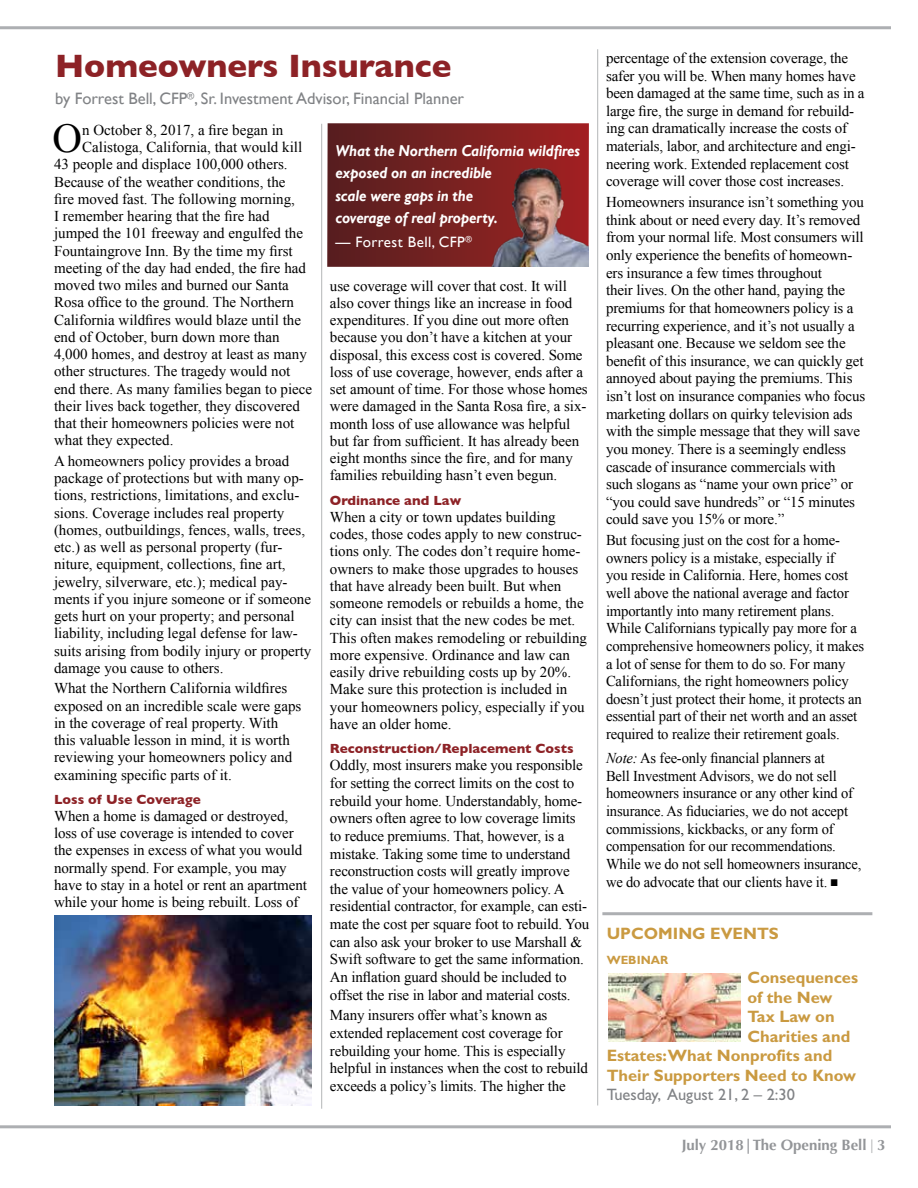
<style>
.page{position:relative;width:918px;height:1188px;background:#fff}
.page>*{position:absolute;margin:0;border:0;box-sizing:border-box;transform-origin:0 0}
.t1{font:41.1px "Times New Roman";color:#000}
.t2{font:700 33px "Gill Sans";color:#8d2226}
.t3{font:700 16.5px "Gill Sans Std";color:#ca9a41}
.t4{font:16.5px "Gill Sans";color:#808285}
.t5{font:16.5px "Gill Sans Std";color:#808285}
.t6{font:italic 700 15.75px/22.5px "Gill Sans";letter-spacing:-.01em;color:#fff;scale:.93 1}
.t7{font:15px/17.2px "Times New Roman";letter-spacing:-.01em;color:#000}
.t8{font:700 15px "Optima LT Std";color:#939598}
.t9{font:15px "Gill Sans";letter-spacing:.03em;color:#fff}
.t10{font:700 13.5px "Gill Sans";color:#8d2226}
.t11{font:700 12px "Gill Sans Std";color:#ca9a41}
.s1{font-style:italic}
.s2{font-family:"Times New Roman";font-weight:400}
</style>
<div class="page">
<hr style="left:0;top:1125px;width:891px;height:3px;background:#adafb2">
<hr style="left:0;top:26px;width:891px;height:3px;background:#adafb2">
<hr style="left:321px;top:124px;width:1px;height:985px;background:#bcbec0">
<hr style="left:597px;top:49px;width:1px;height:1056px;background:#bcbec0">
<hr style="left:602px;top:912px;width:270px;height:3px;background:#adafb2">
<div style="left:327px;top:123px;width:262px;height:144px;background:linear-gradient(to right,#552020,#a12122)"></div>
<img style="left:487px;top:167px;width:102px;height:100px">
<img style="left:609px;top:974px;width:132px;height:68px">
<img style="left:54px;top:915px;width:258px;height:191px">
<h2 class="t2" style="left:55px;top:39px;width:398px">Homeowners Insurance</h2>
<p class="t4" style="left:55px;top:89px;width:411px">by Forrest Bell, CFP<sup>®</sup>, Sr. Investment Advisor, Financial Planner</p>
<h1 class="t1" style="left:53px;top:111px;width:31px">O</h1>
<p class="t7" style="left:82px;top:121px;width:203px">n October 8, 2017, a fire began in</p>
<p class="t7" style="left:82px;top:138px;width:222px">Calistoga, California, that would kill</p>
<p class="t7" style="left:54px;top:155px;width:235px">43 people and displace 100,000 others.</p>
<p class="t7" style="left:54px;top:173px;width:233px">Because of the weather conditions, the</p>
<p class="t7" style="left:54px;top:190px;width:242px">fire moved fast. The following morning,</p>
<p class="t7" style="left:54px;top:207px;width:217px">I remember hearing that the fire had</p>
<p class="t7" style="left:54px;top:224px;width:251px">jumped the 101 freeway and engulfed the</p>
<p class="t7" style="left:54px;top:242px;width:240px">Fountaingrove Inn. By the time my first</p>
<p class="t7" style="left:54px;top:259px;width:254px">meeting of the day had ended, the fire had</p>
<p class="t7" style="left:54px;top:276px;width:236px">moved two miles and burned our Santa</p>
<p class="t7" style="left:54px;top:293px;width:242px">Rosa office to the ground. The Northern</p>
<p class="t7" style="left:54px;top:311px;width:249px">California wildfires would blaze until the</p>
<p class="t7" style="left:54px;top:328px;width:227px">end of October, burn down more than</p>
<p class="t7" style="left:54px;top:345px;width:254px">4,000 homes, and destroy at least as many</p>
<p class="t7" style="left:54px;top:362px;width:238px">other structures. The tragedy would not</p>
<p class="t7" style="left:54px;top:380px;width:260px">end there. As many families began to piece</p>
<p class="t7" style="left:54px;top:397px;width:247px">their lives back together, they discovered</p>
<p class="t7" style="left:54px;top:414px;width:242px">that their homeowners policies were not</p>
<p class="t7" style="left:54px;top:431px;width:121px">what they expected.</p>
<p class="t7" style="left:54px;top:452px;width:259px">A homeowners policy provides a broad package of protections but with many op&shy;tions, restrictions, limitations, and exclu&shy;sions. Coverage includes real property (homes, outbuildings, fences, walls, trees, etc.) as well as personal property (fur&shy;niture, equipment, collections, fine art, jewelry, silverware, etc.); medical pay&shy;ments if you injure someone or if someone gets hurt on your property; and personal liability, including legal defense for law&shy;suits arising from bodily injury or property damage you cause to others.</p>
<p class="t7" style="left:54px;top:679px;width:249px">What the Northern California wildfires exposed on an incredible scale were gaps in the coverage of real property. With this valuable lesson in mind, it is worth reviewing your homeowners policy and examining specific parts of it.</p>
<p class="t10" style="left:54px;top:788px;width:148px">Loss of Use Coverage</p>
<p class="t7" style="left:54px;top:807px;width:254px">When a home is damaged or destroyed, loss of use coverage is intended to cover the expenses in excess of what you would normally spend. For example, you may have to stay in a hotel or rent an apartment while your home is being rebuilt. Loss of</p>
<p class="t6" style="left:336px;top:139px;width:264px">What the Northern California wildfires exposed on an incredible<br>scale were gaps in the<br>coverage of real property.</p>
<p class="t9" style="left:336px;top:233px;width:138px">— Forrest Bell, CFP<sup>®</sup></p>
<p class="t7" style="left:330px;top:277px;width:259px">use coverage will cover that cost. It will also cover things like an increase in food expenditures. If you dine out more often because you don’t have a kitchen at your disposal, this excess cost is covered. Some loss of use coverage, however, ends after a set amount of time. For those whose homes were damaged in the Santa Rosa fire, a six&shy;month loss of use allowance was helpful but far from sufficient. It has already been eight months since the fire, and for many families rebuilding hasn’t even begun.</p>
<p class="t10" style="left:330px;top:489px;width:133px">Ordinance and Law</p>
<p class="t7" style="left:330px;top:508px;width:259px">When a city or town updates building codes, those codes apply to new construc&shy;tions only. The codes don’t require home&shy;owners to make those upgrades to houses that have already been built. But when someone remodels or rebuilds a home, the city can insist that the new codes be met.<br>This often makes remodeling or rebuilding more expensive. Ordinance and law can easily drive rebuilding costs up by 20%.<br>Make sure this protection is included in your homeowners policy, especially if you have an older home.</p>
<p class="t10" style="left:330px;top:738px;width:245px">Reconstruction/Replacement Costs</p>
<p class="t7" style="left:330px;top:756px;width:261px;line-height:17.7px">Oddly, most insurers make you responsible for setting the correct limits on the cost to rebuild your home. Understandably, home&shy;owners often agree to low coverage limits to reduce premiums. That, however, is a mistake. Taking some time to understand reconstruction costs will greatly improve the value of your homeowners policy. A residential contractor, for example, can esti&shy;mate the cost per square foot to rebuild. You can also ask your broker to use Marshall &amp; Swift software to get the same information.<br>An inflation guard should be included to offset the rise in labor and material costs.</p>
<p class="t7" style="left:330px;top:1006px;width:259px">Many insurers offer what’s known as extended replacement cost coverage for rebuilding your home. This is especially helpful in instances when the cost to rebuild exceeds a policy’s limits. The higher the</p>
<p class="t7" style="left:606px;top:49px;width:260px;line-height:17.7px">percentage of the extension coverage, the safer you will be. When many homes have been damaged at the same time, such as in a large fire, the surge in demand for rebuild&shy;ing can dramatically increase the costs of materials, labor, and architecture and engi&shy;neering work. Extended replacement cost coverage will cover those cost increases.</p>
<p class="t7" style="left:606px;top:193px;width:261px">Homeowners insurance isn’t something you think about or need every day. It’s removed from your normal life. Most consumers will only experience the benefits of homeown&shy;ers insurance a few times throughout<br>their lives. On the other hand, paying the premiums for that homeowners policy is a recurring experience, and it’s not usually a pleasant one. Because we seldom see the benefit of this insurance, we can quickly get annoyed about paying the premiums. This isn’t lost on insurance companies who focus marketing dollars on quirky television ads with the simple message that they will save you money. There is a seemingly endless cascade of insurance commercials with such slogans as “name your own price” or “you could save hundreds” or “15 minutes could save you 15% or more.”</p>
<p class="t7" style="left:606px;top:531px;width:260px;line-height:17.7px">But focusing just on the cost for a home&shy;owners policy is a mistake, especially if<br>you reside in California. Here, homes cost well above the national average and factor importantly into many retirement plans.<br>While Californians typically pay more for a comprehensive homeowners policy, it makes a lot of sense for them to do so. For many Californians, the right homeowners policy doesn’t just protect their home, it protects an essential part of their net worth and an asset required to realize their retirement goals.</p>
<p class="t7" style="left:606px;top:749px;width:257px;line-height:17.7px"><span class="s1">Note:</span> As fee-only financial planners at<br>Bell Investment Advisors, we do not sell homeowners insurance or any other kind of insurance. As fiduciaries, we do not accept commissions, kickbacks, or any form of compensation for our recommendations.<br>While we do not sell homeowners insurance, we do advocate that our clients have it. ■</p>
<p class="t3" style="left:607px;top:924px;width:174px">UPCOMING EVENTS</p>
<p class="t11" style="left:607px;top:953px;width:63px">WEBINAR</p>
<p class="t3" style="left:747px;top:968px;width:112px">Consequences</p>
<p class="t3" style="left:747px;top:988px;width:87px">of the New</p>
<p class="t3" style="left:747px;top:1007px;width:89px">Tax Law on</p>
<p class="t3" style="left:747px;top:1027px;width:104px">Charities and</p>
<p class="t3" style="left:607px;top:1046px;width:227px">Estates:What Nonprofits and</p>
<p class="t3" style="left:607px;top:1066px;width:251px">Their Supporters Need to Know</p>
<p class="t5" style="left:607px;top:1085px;width:190px">Tuesday, August 21, 2 – 2:30</p>
<p class="t8" style="left:682px;top:1136px;width:205px">July 2018|The Opening Bell <span class="s2">|</span> 3</p>
</div>
